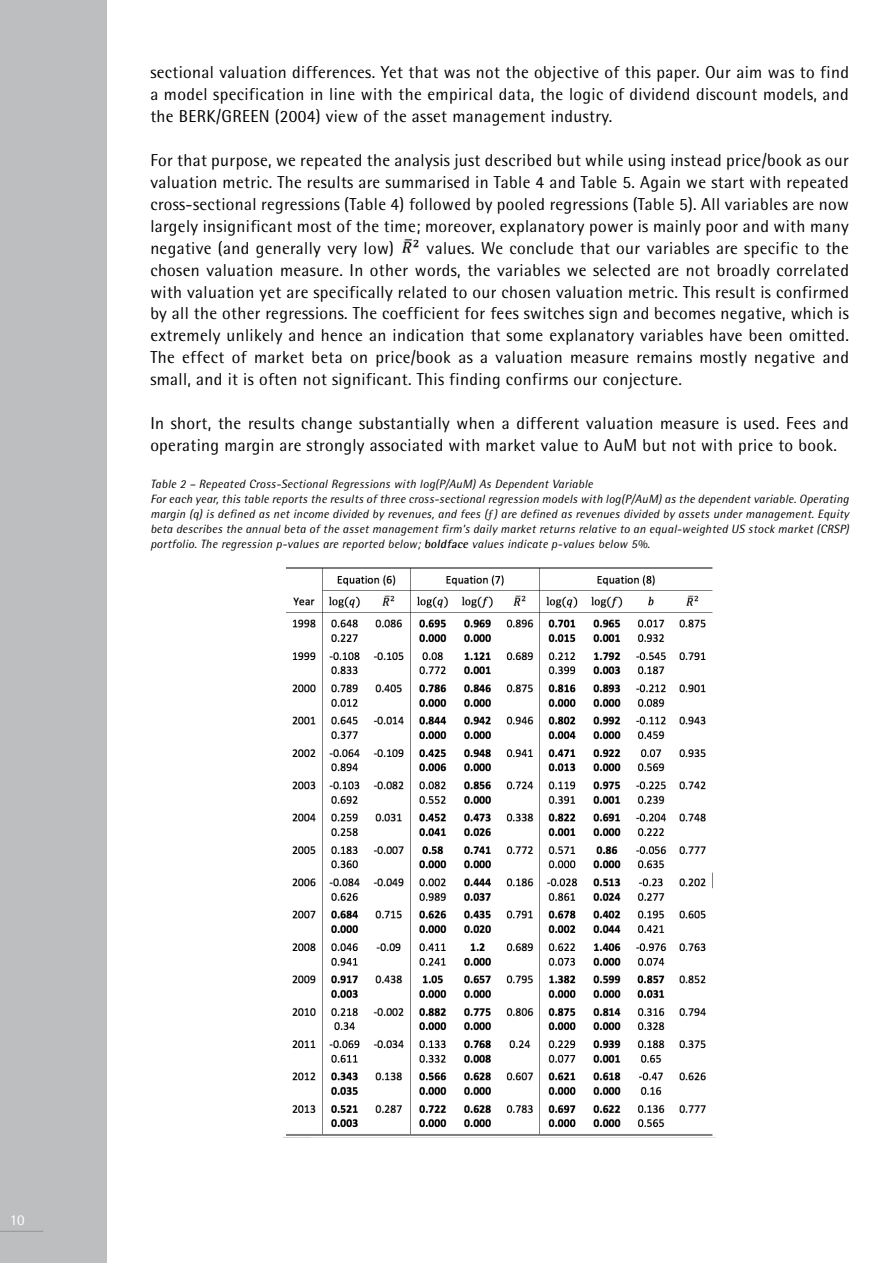
<style>
.page{position:relative;width:893px;height:1263px;background:#fff}
.page>*{position:absolute;margin:0;border:0;box-sizing:border-box;transform-origin:0 0}
.t1{font:17.25px/21.9px "Rotis Semi Sans";letter-spacing:.02em;color:#000;text-align:justify}
.t2{font:15px "Rotis Semi Sans";color:#fff}
.t3{font:italic 12px/15px "Rotis Semi Sans";letter-spacing:.02em;color:#000}
.s1{font-weight:700}
</style>
<div class="page">
<hr style="left:892px;top:0;width:1px;height:1263px;background:#bcbec0">
<div style="left:0;top:0;width:106px;height:1263px;background:#bcbec0"></div>
<hr style="left:0;top:1231px;width:43px;height:1px;background:#939598">
<img style="left:401px;top:239px;width:18px;height:14px">
<img style="left:284px;top:567px;width:432px;height:571px">
<p class="t1" style="left:150px;top:62px;width:700px">sectional valuation differences. Yet that was not the objective of this paper. Our aim was to find a model specification in line with the empirical data, the logic of dividend discount models, and the BERK/GREEN (2004) view of the asset management industry.</p>
<p class="t1" style="left:150px;top:149px;width:700px">For that purpose, we repeated the analysis just described but while using instead price/book as our valuation metric. The results are summarised in Table 4 and Table 5. Again we start with repeated cross-sectional regressions (Table 4) followed by pooled regressions (Table 5). All variables are now largely insignificant most of the time; moreover, explanatory power is mainly poor and with many negative (and generally very low)</p>
<p class="t1" style="left:150px;top:237px;width:700px;text-indent:276px">values. We conclude that our variables are specific to the chosen valuation measure. In other words, the variables we selected are not broadly correlated with valuation yet are specifically related to our chosen valuation metric. This result is confirmed by all the other regressions. The coefficient for fees switches sign and becomes negative, which is extremely unlikely and hence an indication that some explanatory variables have been omitted.<br>The effect of market beta on price/book as a valuation measure remains mostly negative and small, and it is often not significant. This finding confirms our conjecture.</p>
<p class="t1" style="left:150px;top:412px;width:700px">In short, the results change substantially when a different valuation measure is used. Fees and operating margin are strongly associated with market value to AuM but not with price to book.</p>
<p class="t3" style="left:150px;top:476px;width:700px">Table 2 – Repeated Cross-Sectional Regressions with log(P/AuM) As Dependent Variable<br>For each year, this table reports the results of three cross-sectional regression models with log(P/AuM) as the dependent variable. Operating margin (q) is defined as net income divided by revenues, and fees ( ) are defined as revenues divided by assets under management. Equity beta describes the annual beta of the asset management firm’s daily market returns relative to an equal-weighted US stock market (CRSP) portfolio. The regression p-values are reported below; <span class="s1">boldface</span> values indicate p-values below 5%.</p>
<p class="t2" style="left:10px;top:1211px;width:16px">10</p>
</div>
